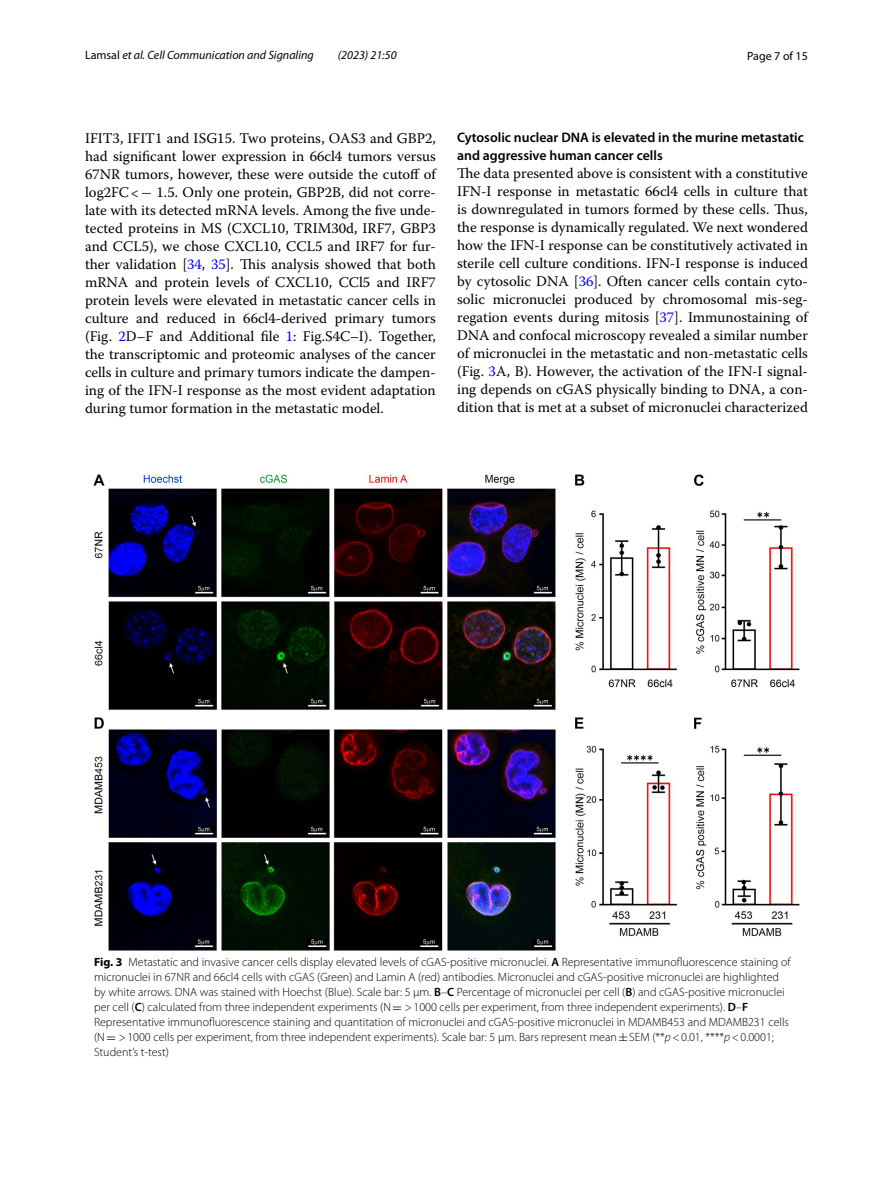
<style>
.page{position:relative;width:893px;height:1187px;background:#fff}
.page>*{position:absolute;margin:0;border:0;box-sizing:border-box;transform-origin:0 0}
.t1{font:14.7px/18px "Warnock Pro";color:#000;text-align:justify}
.t2{font:600 13.8px/18px "Myriad Pro";color:#000}
.t3{font:300 12px/15px "Myriad Pro";color:#000}
.t4{font:italic 12px "Myriad Pro";color:#000}
.t5{font:12px "Myriad Pro";color:#000}
.s1{font-style:normal}
.s2{font-family:"MTSY"}
.s3{color:#00f}
.s4{font-weight:700}
.s5{font-weight:600}
.s6{font-family:"MTSY";font-weight:400}
.s7{font-style:italic}
</style>
<div class="page">
<img style="left:94px;top:475px;width:705px;height:475px">
<p class="t4" style="left:85px;top:48px;width:230px"><span class="s1">Lamsal</span> et al. Cell Communication and Signaling</p>
<p class="t4" style="left:338px;top:48px;width:60px">(2023) 21:50</p>
<p class="t5" style="left:747px;top:48px;width:62px">Page 7 of 15</p>
<p class="t1" style="left:85px;top:128px;width:352px">IFIT3, IFIT1 and ISG15. Two proteins, OAS3 and GBP2, had significant lower expression in 66cl4 tumors versus 67NR tumors, however, these were outside the cutoff of log2FC&lt;<span class="s2">−</span> 1.5. Only one protein, GBP2B, did not corre&shy;late with its detected mRNA levels. Among the five unde&shy;tected proteins in MS (CXCL10, TRIM30d, IRF7, GBP3 and CCL5), we chose CXCL10, CCL5 and IRF7 for fur&shy;ther validation [<span class="s3">34</span>, <span class="s3">35</span>]. This analysis showed that both mRNA and protein levels of CXCL10, CCl5 and IRF7 protein levels were elevated in metastatic cancer cells in culture and reduced in 66cl4-derived primary tumors (Fig. <span class="s3">2</span>D–F and Additional file <span class="s3">1</span>: Fig.S4C–I). Together, the transcriptomic and proteomic analyses of the cancer cells in culture and primary tumors indicate the dampen&shy;ing of the IFN-I response as the most evident adaptation during tumor formation in the metastatic model.</p>
<p class="t2" style="left:457px;top:128px;width:348px">Cytosolic nuclear DNA is elevated in the murine metastatic and aggressive human cancer cells</p>
<p class="t1" style="left:457px;top:164px;width:352px">The data presented above is consistent with a constitutive IFN-I response in metastatic 66cl4 cells in culture that is downregulated in tumors formed by these cells. Thus, the response is dynamically regulated. We next wondered how the IFN-I response can be constitutively activated in sterile cell culture conditions. IFN-I response is induced by cytosolic DNA [<span class="s3">36</span>]. Often cancer cells contain cyto&shy;solic micronuclei produced by chromosomal mis-seg&shy;regation events during mitosis [<span class="s3">37</span>]. Immunostaining of DNA and confocal microscopy revealed a similar number of micronuclei in the metastatic and non-metastatic cells (Fig. <span class="s3">3</span>A, B). However, the activation of the IFN-I signal&shy;ing depends on cGAS physically binding to DNA, a con&shy;dition that is met at a subset of micronuclei characterized</p>
<p class="t3" style="left:94px;top:954px;width:698px"><span class="s4">Fig. 3</span> Metastatic and invasive cancer cells display elevated levels of cGAS-positive micronuclei. <span class="s5">A</span> Representative immunofluorescence staining of micronuclei in 67NR and 66cl4 cells with cGAS (Green) and Lamin A (red) antibodies. Micronuclei and cGAS-positive micronuclei are highlighted by white arrows. DNA was stained with Hoechst (Blue). Scale bar: 5 μm. <span class="s5">B</span>–<span class="s5">C</span> Percentage of micronuclei per cell (<span class="s5">B</span>) and cGAS-positive micronuclei per cell (<span class="s5">C</span>) calculated from three independent experiments (N<span class="s6">=</span> &gt;1000 cells per experiment, from three independent experiments). <span class="s5">D</span>–<span class="s5">F </span>Representative immunofluorescence staining and quantitation of micronuclei and cGAS-positive micronuclei in MDAMB453 and MDAMB231 cells (N<span class="s6">=</span> &gt;1000 cells per experiment, from three independent experiments). Scale bar: 5 μm. Bars represent mean<span class="s6">±</span>SEM (**<span class="s7">p</span>&lt;0.01, ****<span class="s7">p</span>&lt;0.0001; Student’s t-test)</p>
</div>
